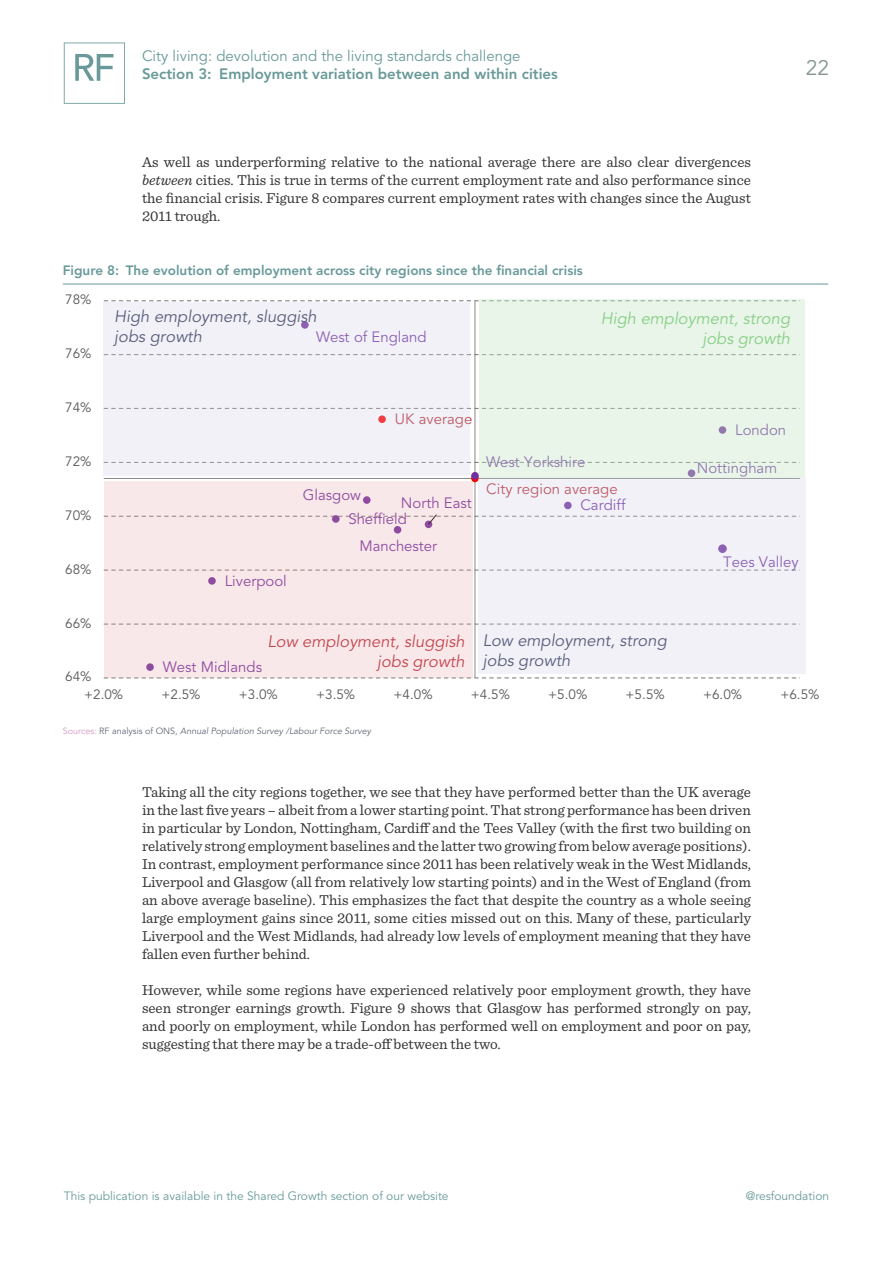
<style>
.page{position:relative;width:893px;height:1263px;background:#fff}
.page>*{position:absolute;margin:0;border:0;box-sizing:border-box;transform-origin:0 0}
.t1{font:21px "Avenir LT Std";color:#879595}
.t2{font:italic 16.5px/20px "Avenir LT Std";color:#2a2d4f}
.t3{font:italic 16.5px/20px "Avenir LT Std";color:#b82a34;text-align:right}
.t4{font:italic 16.5px/20px "Avenir LT Std";color:#5ebe5e;text-align:right}
.t5{font:15px/18px "Sentinel";color:#333334;text-align:justify}
.t6{font:15px "Avenir LT Std";color:#7030a0}
.t7{font:15px "Avenir LT Std";color:#699999}
.t8{font:800 15px "Avenir LT Std";color:#699999}
.t9{font:15px "Avenir LT Std";color:#b82a34}
.t10{font:13.5px "Avenir LT Std";letter-spacing:.005em;color:#595959}
.t11{font:800 13.5px "Avenir LT Std";color:#699999}
.t12{font:12px "Avenir LT Std";color:#699999}
.t13{font:italic 9px "Avenir LT Std";color:#636875}
.s1{font-style:italic}
.s2{font-style:normal;color:#d797c2}
.s3{font-style:normal}
</style>
<div class="page">
<svg style="left:64px;top:43px;width:61px;height:61px"></svg>
<hr style="left:63px;top:284px;width:765px;height:1px;background:#699999">
<svg style="left:474px;top:677px;width:326px;height:1px"></svg>
<svg style="left:104px;top:300px;width:375px;height:1px"></svg>
<hr style="left:475px;top:301px;width:1px;height:377px;background:#898989">
<hr style="left:104px;top:478px;width:696px;height:1px;background:#898989">
<svg style="left:471px;top:475px;width:8px;height:7px"></svg>
<div style="left:471px;top:472px;width:8px;height:7px;background:#7030a0;border-radius:50%"></div>
<div style="left:479px;top:299px;width:326px;height:179px;background:#e8f5e8"></div>
<div style="left:103px;top:303px;width:367px;height:173px;background:#f1f1f7"></div>
<div style="left:478px;top:478px;width:328px;height:196px;background:#f1f1f7"></div>
<div style="left:104px;top:481px;width:369px;height:197px;background:#f9e8e9"></div>
<p class="t7" style="left:142px;top:48px;width:380px">City living: devolution and the living standards challenge</p>
<p class="t8" style="left:142px;top:65px;width:417px">Section 3: Employment variation between and within cities</p>
<h1 class="t1" style="left:806px;top:56px;width:25px">22</h1>
<p class="t5" style="left:142px;top:152px;width:610px">As well as underperforming relative to the national average there are also clear divergences <span class="s1">between</span> cities. This is true in terms of the current employment rate and also performance since the financial crisis. Figure 8 compares current employment rates with changes since the August 2011 trough.</p>
<p class="t11" style="left:63px;top:262px;width:522px">Figure 8: The evolution of employment across city regions since the financial crisis</p>
<p class="t10" style="left:65px;top:292px;width:28px">78%</p>
<p class="t10" style="left:65px;top:346px;width:28px">76%</p>
<p class="t10" style="left:65px;top:400px;width:28px">74%</p>
<p class="t10" style="left:65px;top:453px;width:28px">72%</p>
<p class="t10" style="left:65px;top:507px;width:28px">70%</p>
<p class="t10" style="left:65px;top:561px;width:28px">68%</p>
<p class="t10" style="left:65px;top:615px;width:28px">66%</p>
<p class="t10" style="left:65px;top:669px;width:28px">64%</p>
<p class="t2" style="left:114px;top:307px;width:204px">High employment, sluggish jobs growth</p>
<p class="t6" style="left:316px;top:328px;width:112px">West of England</p>
<p class="t4" style="left:601px;top:309px;width:191px">High employment, strong jobs growth</p>
<p class="t6" style="left:225px;top:572px;width:64px">Liverpool</p>
<p class="t6" style="left:303px;top:487px;width:60px">Glasgow</p>
<p class="t9" style="left:395px;top:410px;width:79px">UK average</p>
<p class="t6" style="left:401px;top:494px;width:72px">North East</p>
<p class="t6" style="left:348px;top:510px;width:60px">Sheffield</p>
<p class="t6" style="left:359px;top:537px;width:79px">Manchester</p>
<p class="t6" style="left:486px;top:453px;width:101px">West Yorkshire</p>
<p class="t9" style="left:486px;top:480px;width:133px">City region average</p>
<p class="t6" style="left:580px;top:496px;width:46px">Cardiff</p>
<p class="t6" style="left:735px;top:421px;width:52px">London</p>
<p class="t6" style="left:697px;top:460px;width:82px">Nottingham</p>
<p class="t6" style="left:723px;top:553px;width:77px">Tees Valley</p>
<p class="t3" style="left:268px;top:632px;width:199px">Low employment, sluggish jobs growth</p>
<p class="t2" style="left:483px;top:631px;width:185px">Low employment, strong jobs growth</p>
<p class="t6" style="left:163px;top:658px;width:101px">West Midlands</p>
<p class="t10" style="left:84px;top:686px;width:40px">+2.0%</p>
<p class="t10" style="left:162px;top:686px;width:40px">+2.5%</p>
<p class="t10" style="left:239px;top:686px;width:40px">+3.0%</p>
<p class="t10" style="left:316px;top:686px;width:40px">+3.5%</p>
<p class="t10" style="left:394px;top:686px;width:40px">+4.0%</p>
<p class="t10" style="left:471px;top:686px;width:40px">+4.5%</p>
<p class="t10" style="left:548px;top:686px;width:40px">+5.0%</p>
<p class="t10" style="left:626px;top:686px;width:40px">+5.5%</p>
<p class="t10" style="left:703px;top:686px;width:40px">+6.0%</p>
<p class="t10" style="left:780px;top:686px;width:40px">+6.5%</p>
<p class="t13" style="left:63px;top:726px;width:310px"><span class="s2">Sources:</span> <span class="s3">RF analysis of ONS,</span> Annual Population Survey /Labour Force Survey</p>
<p class="t5" style="left:142px;top:782px;width:610px">Taking all the city regions together, we see that they have performed better than the UK average in the last five years – albeit from a lower starting point. That strong performance has been driven in particular by London, Nottingham, Cardiff and the Tees Valley (with the first two building on relatively strong employment baselines and the latter two growing from below average positions).<br>In contrast, employment performance since 2011 has been relatively weak in the West Midlands, Liverpool and Glasgow (all from relatively low starting points) and in the West of England (from an above average baseline). This emphasizes the fact that despite the country as a whole seeing large employment gains since 2011, some cities missed out on this. Many of these, particularly Liverpool and the West Midlands, had already low levels of employment meaning that they have fallen even further behind.</p>
<p class="t5" style="left:142px;top:980px;width:610px">However, while some regions have experienced relatively poor employment growth, they have seen stronger earnings growth. Figure 9 shows that Glasgow has performed strongly on pay, and poorly on employment, while London has performed well on employment and poor on pay, suggesting that there may be a trade-off between the two.</p>
<p class="t12" style="left:64px;top:1189px;width:386px">This publication is available in the Shared Growth section of our website</p>
<p class="t12" style="left:746px;top:1189px;width:85px">@resfoundation</p>
</div>
